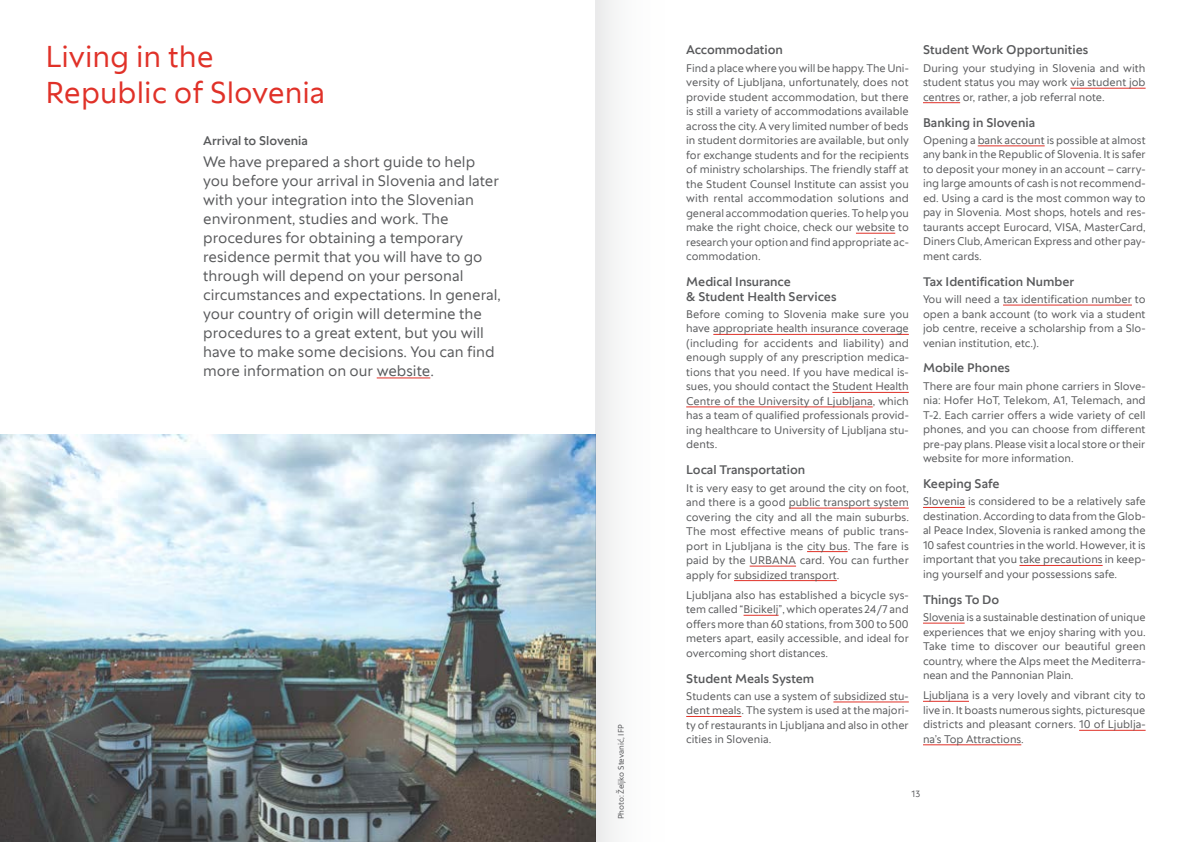
<style>
.page{position:relative;width:1191px;height:842px;background:#fff}
.page>*{position:absolute;margin:0;border:0;box-sizing:border-box;transform-origin:0 0}
.t1{font:30px/36px "Univerza Sans";color:#e03128}
.t2{font:15px/19px "Univerza Sans";color:#58595b}
.t3{font:500 12.5px/14.5px "Univerza Sans";color:#58595b}
.t4{font:11px/14.5px "Univerza Sans";color:#58595b;text-align:justify}
.t5{font:9px "Univerza Sans";color:#58595b}
.t6{font:8px "Univerza Sans";color:#58595b}
</style>
<div class="page">
<hr style="left:377px;top:378px;width:53px;height:1px;background:#e03128">
<img style="left:0;top:434px;width:595px;height:408px">
<hr style="left:856px;top:233px;width:39px;height:1px;background:#e03128">
<hr style="left:713px;top:334px;width:196px;height:1px;background:#e03128">
<hr style="left:832px;top:392px;width:77px;height:1px;background:#e03128">
<hr style="left:686px;top:407px;width:186px;height:1px;background:#e03128">
<hr style="left:789px;top:508px;width:120px;height:1px;background:#e03128">
<hr style="left:807px;top:551px;width:40px;height:1px;background:#e03128">
<hr style="left:749px;top:566px;width:47px;height:1px;background:#e03128">
<hr style="left:734px;top:580px;width:103px;height:1px;background:#e03128">
<hr style="left:743px;top:615px;width:35px;height:1px;background:#e03128">
<hr style="left:833px;top:702px;width:76px;height:1px;background:#e03128">
<hr style="left:686px;top:716px;width:55px;height:1px;background:#e03128">
<hr style="left:1070px;top:88px;width:75px;height:1px;background:#e03128">
<hr style="left:923px;top:102px;width:37px;height:1px;background:#e03128">
<hr style="left:977px;top:146px;width:67px;height:1px;background:#e03128">
<hr style="left:1003px;top:305px;width:129px;height:1px;background:#e03128">
<hr style="left:923px;top:507px;width:42px;height:1px;background:#e03128">
<hr style="left:1019px;top:565px;width:83px;height:1px;background:#e03128">
<hr style="left:923px;top:623px;width:41px;height:1px;background:#e03128">
<hr style="left:923px;top:701px;width:46px;height:1px;background:#e03128">
<hr style="left:1079px;top:730px;width:66px;height:1px;background:#e03128">
<hr style="left:923px;top:744px;width:98px;height:1px;background:#e03128">
<div style="left:595px;top:0;width:100px;height:842px;background:linear-gradient(to right,#f1f1f1,#fff)"></div>
<h1 class="t1" style="left:45px;top:37px;width:281px">Living in the<br>Republic of Slovenia</h1>
<p class="t3" style="left:203px;top:133px;width:106px">Arrival to Slovenia</p>
<p class="t2" style="left:203px;top:151px;width:299px">We have prepared a short guide to help you before your arrival in Slovenia and later with your integration into the Slovenian environment, studies and work. The procedures for obtaining a temporary residence permit that you will have to go through will depend on your personal circumstances and expectations. In general, your country of origin will determine the procedures to a great extent, but you will have to make some decisions. You can find more information on our website.</p>
<p class="t6" style="left:615px;top:819px;width:97px;rotate:-90deg">Photo: Željko Stevanić, IFP</p>
<p class="t3" style="left:686px;top:42px;width:98px">Accommodation</p>
<p class="t4" style="left:686px;top:60px;width:224px">Find a place where you will be happy. The Uni&shy;versity of Ljubljana, unfortunately, does not provide student accommodation, but there is still a variety of accommodations available across the city. A very limited number of beds in student dormitories are available, but only for exchange students and for the recipients of ministry scholarships. The friendly staff at the Student Counsel Institute can assist you with rental accommodation solutions and general accommodation queries. To help you make the right choice, check our website to research your option and find appropriate ac&shy;commodation.</p>
<p class="t3" style="left:686px;top:274px;width:152px">Medical Insurance<br>&amp; Student Health Services</p>
<p class="t4" style="left:686px;top:306px;width:224px">Before coming to Slovenia make sure you have appropriate health insurance coverage (including for accidents and liability) and enough supply of any prescription medica&shy;tions that you need. If you have medical is&shy;sues, you should contact the Student Health Centre of the University of Ljubljana, which has a team of qualified professionals provid&shy;ing healthcare to University of Ljubljana stu&shy;dents.</p>
<p class="t3" style="left:686px;top:462px;width:120px">Local Transportation</p>
<p class="t4" style="left:686px;top:480px;width:224px">It is very easy to get around the city on foot, and there is a good public transport system covering the city and all the main suburbs.<br>The most effective means of public trans&shy;port in Ljubljana is the city bus. The fare is paid by the URBANA card. You can further apply for subsidized transport.</p>
<p class="t4" style="left:686px;top:587px;width:224px">Ljubljana also has established a bicycle sys&shy;tem called “Bicikelj”, which operates 24/7 and offers more than 60 stations, from 300 to 500 meters apart, easily accessible, and ideal for overcoming short distances.</p>
<p class="t3" style="left:686px;top:670px;width:129px">Student Meals System</p>
<p class="t4" style="left:686px;top:688px;width:224px">Students can use a system of subsidized stu&shy;dent meals. The system is used at the majori&shy;ty of restaurants in Ljubljana and also in other cities in Slovenia.</p>
<p class="t3" style="left:923px;top:42px;width:167px">Student Work Opportunities</p>
<p class="t4" style="left:923px;top:60px;width:224px">During your studying in Slovenia and with student status you may work via student job centres or, rather, a job referral note.</p>
<p class="t3" style="left:923px;top:114px;width:114px">Banking in Slovenia</p>
<p class="t4" style="left:923px;top:132px;width:224px">Opening a bank account is possible at almost any bank in the Republic of Slovenia. It is safer to deposit your money in an account – carry&shy;ing large amounts of cash is not recommend&shy;ed. Using a card is the most common way to pay in Slovenia. Most shops, hotels and res&shy;taurants accept Eurocard, VISA, MasterCard, Diners Club, American Express and other pay&shy;ment cards.</p>
<p class="t3" style="left:923px;top:274px;width:153px">Tax Identification Number</p>
<p class="t4" style="left:923px;top:291px;width:224px">You will need a tax identification number to open a bank account (to work via a student job centre, receive a scholarship from a Slo&shy;venian institution, etc.).</p>
<p class="t3" style="left:923px;top:360px;width:88px">Mobile Phones</p>
<p class="t4" style="left:923px;top:378px;width:224px">There are four main phone carriers in Slove&shy;nia: Hofer HoT, Telekom, A1, Telemach, and T-2. Each carrier offers a wide variety of cell phones, and you can choose from different pre-pay plans. Please visit a local store or their website for more information.</p>
<p class="t3" style="left:923px;top:476px;width:78px">Keeping Safe</p>
<p class="t4" style="left:923px;top:494px;width:224px">Slovenia is considered to be a relatively safe destination. According to data from the Glob&shy;al Peace Index, Slovenia is ranked among the 10 safest countries in the world. However, it is important that you take precautions in keep&shy;ing yourself and your possessions safe.</p>
<p class="t3" style="left:923px;top:592px;width:78px">Things To Do</p>
<p class="t4" style="left:923px;top:609px;width:224px">Slovenia is a sustainable destination of unique experiences that we enjoy sharing with you.<br>Take time to discover our beautiful green country, where the Alps meet the Mediterra&shy;nean and the Pannonian Plain.</p>
<p class="t4" style="left:923px;top:688px;width:224px">Ljubljana is a very lovely and vibrant city to live in. It boasts numerous sights, picturesque districts and pleasant corners. 10 of Ljublja&shy;na’s Top Attractions.</p>
<p class="t5" style="left:911px;top:787px;width:10px">13</p>
</div>
